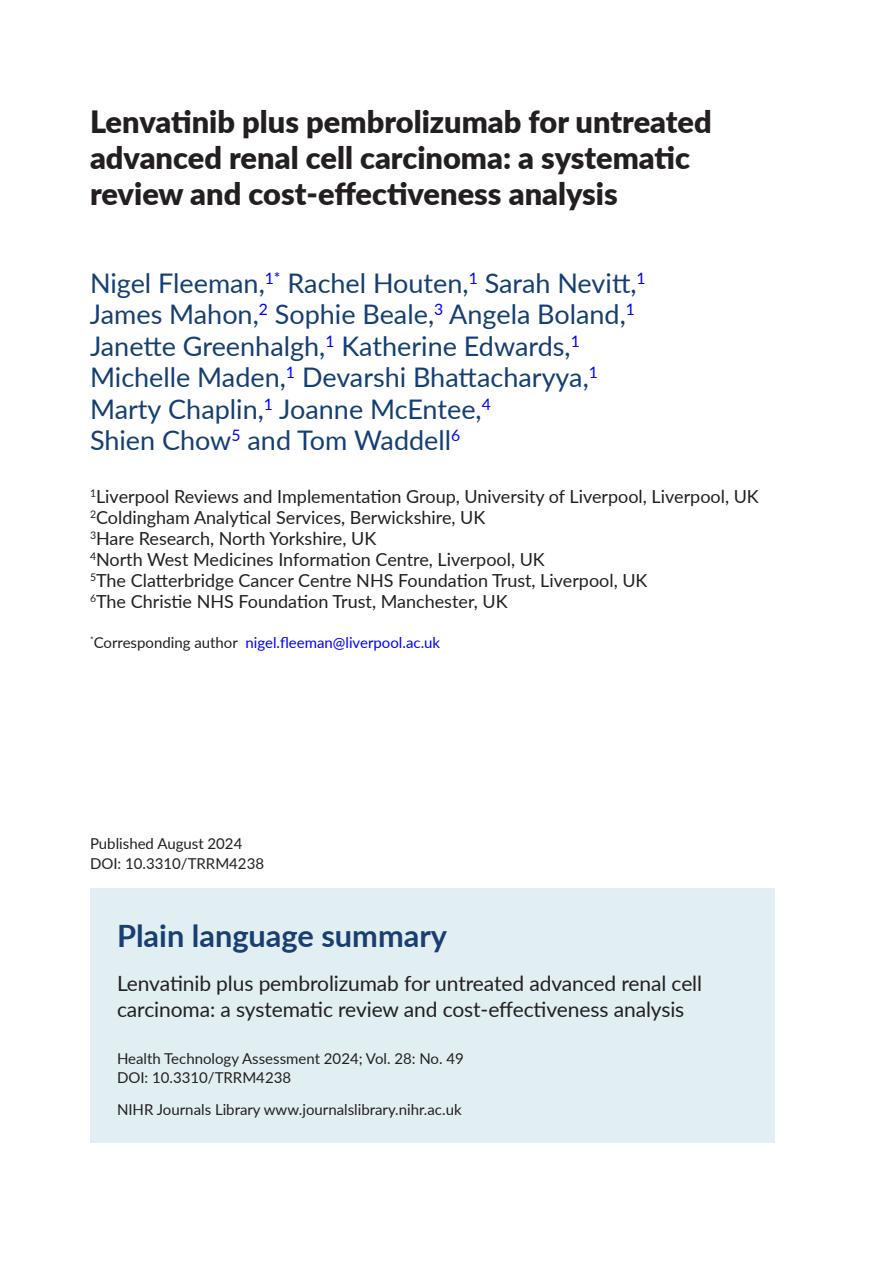
<style>
.page{position:relative;width:893px;height:1263px;background:#fff}
.page>*{position:absolute;margin:0;border:0;box-sizing:border-box;transform-origin:0 0}
.t1{font:900 30.75px/36px "Lato";color:#231f20}
.t2{font:700 30.75px "Lato";color:#193e72}
.t3{font:27px/31.5px "Lato";color:#153f72}
.t4{font:21px/25.2px "Lato";letter-spacing:-.005em;color:#231f20}
.t5{font:18px/21px "Lato";color:#231f20}
.t6{font:15px/19.5px "Lato";color:#231f20}
.t7{font:15px "Lato";color:#00f}
.s1{color:#231f20}
</style>
<div class="page">
<div style="left:90px;top:888px;width:684px;height:254px;background:#e1eff2"></div>
<h1 class="t1" style="left:90px;top:102px;width:623px">Lenvatinib plus pembrolizumab for untreated advanced renal cell carcinoma: a systematic review and cost-effectiveness analysis</h1>
<p class="t3" style="left:90px;top:266px;width:557px">Nigel Fleeman,<sup>1*</sup> Rachel Houten,<sup>1</sup> Sarah Nevitt,<sup>1<br></sup>James Mahon,<sup>2</sup> Sophie Beale,<sup>3</sup> Angela Boland,<sup>1<br></sup>Janette Greenhalgh,<sup>1</sup> Katherine Edwards,<sup>1<br></sup>Michelle Maden,<sup>1</sup> Devarshi Bhattacharyya,<sup>1<br></sup>Marty Chaplin,<sup>1</sup> Joanne McEntee,<sup>4<br></sup>Shien Chow<sup>5</sup> and Tom Waddell<sup>6</sup></p>
<p class="t5" style="left:90px;top:485px;width:670px"><sup>1</sup>Liverpool Reviews and Implementation Group, University of Liverpool, Liverpool, UK <sup>2</sup>Coldingham Analytical Services, Berwickshire, UK<br><sup>3</sup>Hare Research, North Yorkshire, UK<br><sup>4</sup>North West Medicines Information Centre, Liverpool, UK<br><sup>5</sup>The Clatterbridge Cancer Centre NHS Foundation Trust, Liverpool, UK<br><sup>6</sup>The Christie NHS Foundation Trust, Manchester, UK</p>
<p class="t7" style="left:90px;top:632px;width:352px"><sup>*</sup><span class="s1">Corresponding author</span> nigel.fleeman@liverpool.ac.uk</p>
<p class="t6" style="left:90px;top:833px;width:176px">Published August 2024<br>DOI: 10.3310/TRRM4238</p>
<h1 class="t2" style="left:117px;top:913px;width:332px">Plain language summary</h1>
<p class="t4" style="left:117px;top:970px;width:587px">Lenvatinib plus pembrolizumab for untreated advanced renal cell carcinoma: a systematic review and cost-effectiveness analysis</p>
<p class="t6" style="left:117px;top:1048px;width:348px">Health Technology Assessment 2024; Vol. 28: No. 49<br>DOI: 10.3310/TRRM4238</p>
<p class="t6" style="left:117px;top:1099px;width:346px">NIHR Journals Library www.journalslibrary.nihr.ac.uk</p>
</div>
